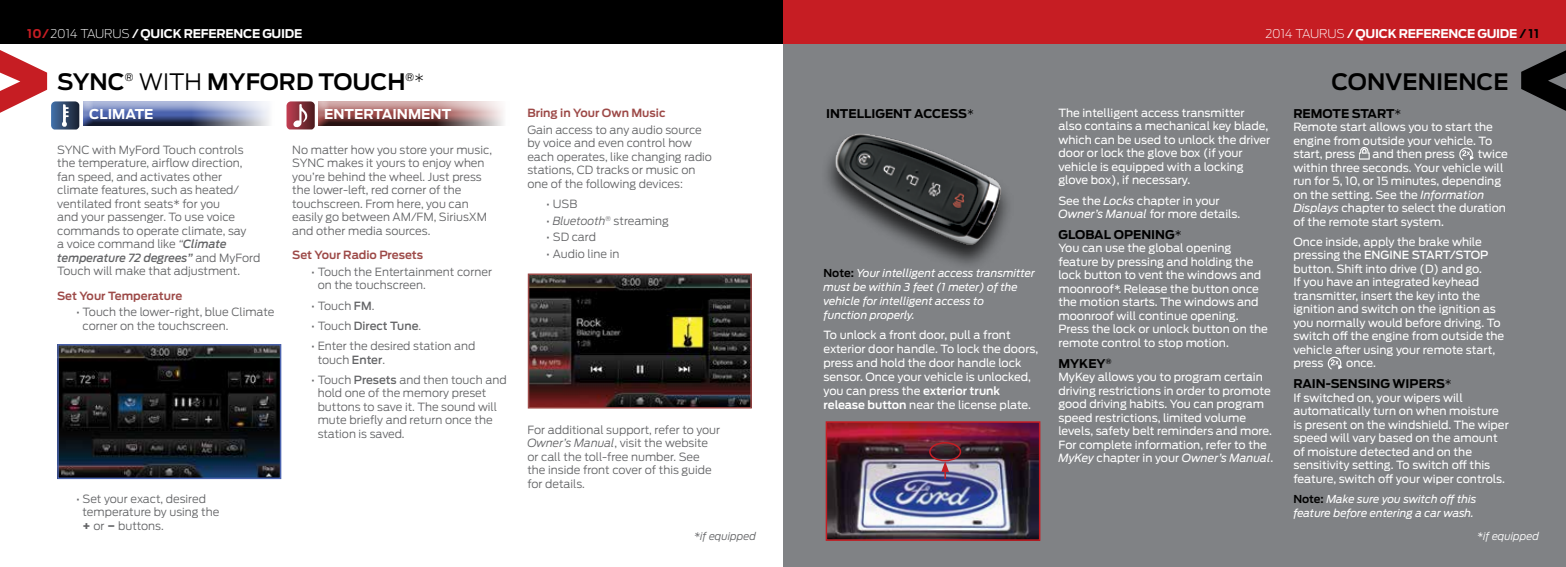
<style>
.page{position:relative;width:1566px;height:567px;background:#fff}
.page>*{position:absolute;margin:0;border:0;box-sizing:border-box;transform-origin:0 0}
.t1{font:600 22.5px "Ford Antenna";color:#000}
.t2{font:700 13.5px "Ford Antenna";color:#fff}
.t3{font:700 12px "Ford Antenna";letter-spacing:-.02em;color:#fff}
.t4{font:700 12px "Ford Antenna";color:#000}
.t5{font:11.25px/13.5px "Ford Antenna";color:#fff}
.t6{font:300 11.25px/13.5px "Ford Antenna";color:#636466}
.t7{font:600 11.25px "Ford Antenna";color:#9d4a48}
.t8{font:500 11.25px "Ford Antenna";color:#636466}
.t9{font:italic 10.8px/14px "Ford Antenna";color:#fff}
.t10{font:italic 300 10.5px "Ford Antenna";color:#636466}
.t11{font:italic 300 10.5px "Ford Antenna";color:#fff}
.s1{color:#c61d23}
.s2{font-weight:200}
.s3{font-weight:600}
.s4{color:#000}
.s5{font-weight:300}
.s6{font-style:italic}
.s7{font-weight:500;font-style:italic}
.s8{font-weight:500}
.s9{font-weight:700}
.s10{font-weight:600;font-style:normal;color:#000}
</style>
<div class="page">
<div style="left:783px;top:27px;width:783px;height:540px;background:#808285"></div>
<svg style="left:1358px;top:147px;width:12px;height:13px"></svg>
<svg style="left:1459px;top:147px;width:15px;height:13px"></svg>
<svg style="left:1328px;top:357px;width:15px;height:13px"></svg>
<div style="left:317px;top:101px;width:194px;height:26px;background:#000;opacity:.75"></div>
<div style="left:0;top:0;width:783px;height:44px;background:#000"></div>
<div style="left:783px;top:0;width:783px;height:44px;background:#c61d23"></div>
<div style="left:82px;top:101px;width:193px;height:26px;background:#000;opacity:.75"></div>
<img style="left:60px;top:347px;width:218px;height:129px">
<div style="left:57px;top:344px;width:224px;height:135px;border:2px solid #4b63ae"></div>
<img style="left:531px;top:277px;width:218px;height:129px">
<div style="left:528px;top:274px;width:224px;height:135px;border:2px solid #9d4a48"></div>
<img style="left:829px;top:424px;width:208px;height:114px">
<div style="left:826px;top:421px;width:214px;height:120px;border:2px solid #c61d23"></div>
<div style="left:929px;top:442px;width:32px;height:19px;border:2px solid #c61d23;border-radius:50%"></div>
<svg style="left:941px;top:461px;width:8px;height:18px"></svg>
<svg style="left:287px;top:101px;width:28px;height:28px"></svg>
<svg style="left:0;top:50px;width:79px;height:80px"></svg>
<svg style="left:1521px;top:50px;width:45px;height:61px"></svg>
<div style="left:821px;top:132px;width:194px;height:140px;background:#000;opacity:.75"></div>
<img style="left:832px;top:132px;width:173px;height:122px">
<p class="t3" style="left:27px;top:23px;width:277px"><span class="s1">10/</span><span class="s2">2014 TAURUS</span> <span class="s3">/</span> QUICK REFERENCE GUIDE</p>
<p class="t3" style="left:1273px;top:23px;width:268px"><span class="s1">7/</span><span class="s2">2014 TAURUS</span> <span class="s3">/</span> QUICK REFERENCE GUIDE</p>
<h1 class="t1" style="left:1332px;top:62px;width:179px">CONVENIENCE</h1>
<p class="t3" style="left:1266px;top:23px;width:275px"><span class="s2">2014 TAURUS</span> <span class="s3">/</span> QUICK REFERENCE GUIDE <span class="s4">/ 11</span></p>
<h1 class="t1" style="left:57px;top:62px;width:369px">SYNC<sup>®</sup> <span class="s5">WITH</span> MYFORD TOUCH<sup>®</sup><sup>*</sup></h1>
<p class="t2" style="left:89px;top:102px;width:66px">CLIMATE</p>
<p class="t6" style="left:57px;top:142px;width:205px">SYNC with MyFord Touch controls the temperature, airflow direction, fan speed, and activates other climate features, such as heated/ ventilated front seats* for you<br>and your passenger. To use voice commands to operate climate, say<br>a voice command like <span class="s6">“</span><span class="s7">Climate temperature 72 degrees”</span> and MyFord<br>Touch will make that adjustment.</p>
<p class="t7" style="left:57px;top:286px;width:127px">Set Your Temperature</p>
<p class="t6" style="left:83px;top:304px;width:193px;text-indent:-6px">• Touch the lower-right, blue Climate corner on the touchscreen.</p>
<p class="t2" style="left:324px;top:102px;width:128px">ENTERTAINMENT</p>
<p class="t6" style="left:292px;top:142px;width:201px">No matter how you store your music,<br>SYNC makes it yours to enjoy when you’re behind the wheel. Just press the lower-left, red corner of the touchscreen. From here, you can easily go between AM/FM, SiriusXM and other media sources.</p>
<p class="t7" style="left:292px;top:245px;width:132px">Set Your Radio Presets</p>
<p class="t6" style="left:318px;top:264px;width:176px;text-indent:-6px">• Touch the Entertainment corner on the touchscreen.</p>
<p class="t6" style="left:311px;top:298px;width:65px">• Touch <span class="s8">FM</span>.</p>
<p class="t8" style="left:311px;top:316px;width:111px"><span class="s5">• Touch</span> Direct Tune<span class="s5">.</span></p>
<p class="t6" style="left:318px;top:338px;width:159px;text-indent:-6px">• Enter the desired station and touch <span class="s8">Enter</span>.</p>
<p class="t6" style="left:318px;top:372px;width:190px;text-indent:-6px">• Touch <span class="s8">Presets</span> and then touch and hold one of the memory preset buttons to save it. The sound will mute briefly and return once the station is saved.</p>
<p class="t6" style="left:83px;top:491px;width:138px;text-indent:-6px">• Set your exact, desired temperature by using the <span class="s9">+</span> or buttons.</p>
<p class="t7" style="left:527px;top:103px;width:140px">Bring in Your Own Music</p>
<p class="t6" style="left:527px;top:122px;width:186px">Gain access to any audio source by voice and even control how each operates, like changing radio stations, CD tracks or music on one of the following devices:</p>
<p class="t6" style="left:546px;top:196px;width:32px">• USB</p>
<p class="t6" style="left:546px;top:213px;width:124px">• <span class="s6">Bluetooth</span><sup>®</sup> streaming</p>
<p class="t6" style="left:546px;top:229px;width:51px">• SD card</p>
<p class="t6" style="left:546px;top:246px;width:75px">• Audio line in</p>
<p class="t6" style="left:527px;top:422px;width:194px">For additional support, refer to your<br><span class="s6">Owner’s Manual</span>, visit the website or call the toll-free number. See the inside front cover of this guide for details.</p>
<p class="t4" style="left:826px;top:102px;width:149px">INTELLIGENT ACCESS<span class="s5">*</span></p>
<p class="t9" style="left:824px;top:265px;width:213px"><span class="s10">Note:</span> Your intelligent access transmitter must be within 3 feet (1 meter) of the vehicle for intelligent access to<br>function properly.</p>
<p class="t5" style="left:824px;top:327px;width:216px">To unlock a front door, pull a front exterior door handle. To lock the doors, press and hold the door handle lock sensor. Once your vehicle is unlocked, you can press the <span class="s3">exterior trunk release button</span> near the license plate.</p>
<p class="t5" style="left:1058px;top:105px;width:213px">The intelligent access transmitter also contains a mechanical key blade, which can be used to unlock the driver door or lock the glove box (if your vehicle is equipped with a locking glove box), if necessary.</p>
<p class="t5" style="left:1058px;top:193px;width:183px">See the <span class="s6">Locks</span> chapter in your<br><span class="s6">Owner’s Manual</span> for more details.</p>
<p class="t4" style="left:1058px;top:224px;width:125px">GLOBAL OPENING<span class="s5">*</span></p>
<p class="t5" style="left:1058px;top:240px;width:211px">You can use the global opening feature by pressing and holding the lock button to vent the windows and moonroof*. Release the button once the motion starts. The windows and moonroof will continue opening.<br>Press the lock or unlock button on the remote control to stop motion.</p>
<p class="t4" style="left:1058px;top:353px;width:55px">MYKEY<sup>®</sup></p>
<p class="t5" style="left:1058px;top:369px;width:217px">MyKey allows you to program certain driving restrictions in order to promote good driving habits. You can program speed restrictions, limited volume levels, safety belt reminders and more.<br>For complete information, refer to the <span class="s6">MyKey</span> chapter in your <span class="s6">Owner’s Manual</span>.</p>
<p class="t4" style="left:1293px;top:102px;width:110px">REMOTE START<span class="s5">*</span></p>
<p class="t5" style="left:1293px;top:119px;width:201px;text-align:justify">Remote start allows you to start the engine from outside your vehicle. To start, press</p>
<p class="t5" style="left:1372px;top:146px;width:84px">and then press</p>
<p class="t5" style="left:1293px;top:146px;width:216px;text-indent:184px">twice within three seconds. Your vehicle will run for 5, 10, or 15 minutes, depending on the setting. See the <span class="s6">Information<br>Displays</span> chapter to select the duration of the remote start system.</p>
<p class="t5" style="left:1293px;top:234px;width:212px">Once inside, apply the brake while pressing the <span class="s8">ENGINE START/STOP </span>button. Shift into drive (D) and go.<br>If you have an integrated keyhead transmitter, insert the key into the ignition and switch on the ignition as you normally would before driving. To switch off the engine from outside the vehicle after using your remote start, press</p>
<p class="t5" style="left:1346px;top:355px;width:31px">once.</p>
<p class="t4" style="left:1293px;top:373px;width:160px">RAIN-SENSING WIPERS<span class="s5">*</span></p>
<p class="t5" style="left:1293px;top:390px;width:217px">If switched on, your wipers will automatically turn on when moisture is present on the windshield. The wiper speed will vary based on the amount of moisture detected and on the sensitivity setting. To switch off this feature, switch off your wiper controls.</p>
<p class="t9" style="left:1293px;top:491px;width:185px"><span class="s10">Note:</span> Make sure you switch off this feature before entering a car wash.</p>
<p class="t10" style="left:694px;top:527px;width:63px">*if equipped</p>
<p class="t11" style="left:1477px;top:527px;width:63px">*if equipped</p>
</div>
